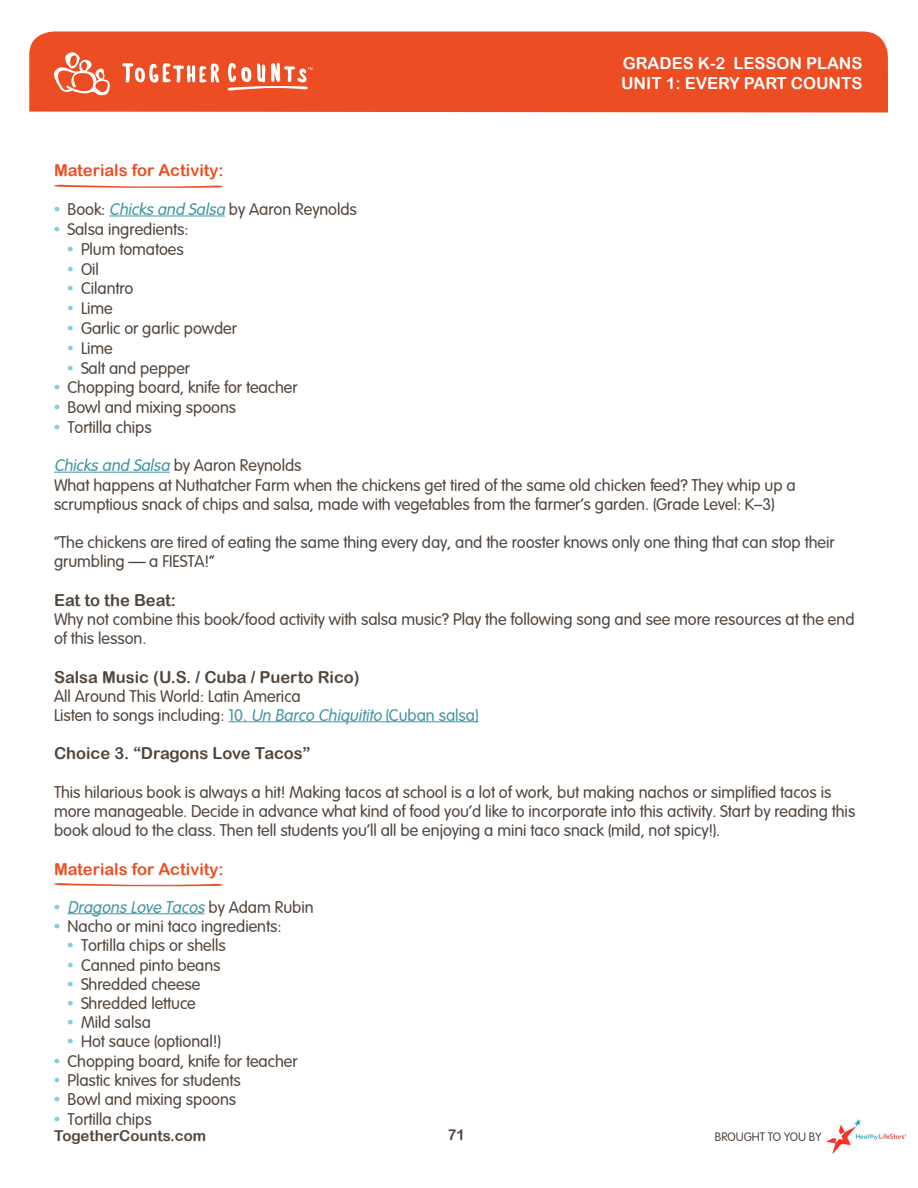
<style>
.page{position:relative;width:918px;height:1188px;background:#fff}
.page>*{position:absolute;margin:0;border:0;box-sizing:border-box;transform-origin:0 0}
.Body{font:16.5px/19.2px "Arial Rounded";color:#52453c}
.Body-2{font:16.5px "Arial Rounded MT Bold";color:#52453c}
.t1{font:16.5px "Arial Rounded MT Bold";color:#ec4e24}
.t2{font:16.5px/19.8px "Arial Rounded MT Bold";color:#fff}
.t3{font:italic 16.5px "Arial Rounded";color:#4196a4}
.t4{font:15px "Arial Rounded MT Bold";color:#52453c}
.t5{font:12px "Arial Rounded";color:#52453c}
.s1{font-family:"Arial Rounded MT Bold";color:#7ed0e0}
.s2{font-style:italic;color:#4196a4}
.s3{color:#4196a4}
.s4{font-family:"Arial Rounded MT Bold";font-style:normal;color:#7ed0e0}
.s5{font-style:normal;color:#52453c}
</style>
<div class="page">
<div style="left:29px;top:31px;width:859px;height:81px;background:#ec4d23"></div>
<svg style="left:53px;top:52px;width:57px;height:44px"></svg>
<svg style="left:122px;top:63px;width:97px;height:20px"></svg>
<svg style="left:227px;top:63px;width:85px;height:28px"></svg>
<hr style="left:109px;top:216px;width:116px;height:1px;background:#4196a4">
<hr style="left:54px;top:472px;width:116px;height:1px;background:#4196a4">
<hr style="left:228px;top:722px;width:250px;height:1px;background:#4196a4">
<hr style="left:68px;top:914px;width:137px;height:1px;background:#4196a4">
<svg style="left:54px;top:185px;width:169px;height:3px"></svg>
<svg style="left:54px;top:883px;width:169px;height:4px"></svg>
<img style="left:826px;top:1119px;width:81px;height:36px">
<p class="t2" style="left:621px;top:53px;width:243px">GRADES K-2 LESSON PLANS<br>UNIT 1: EVERY PART COUNTS</p>
<p class="t1" style="left:54px;top:161px;width:171px">Materials for Activity:</p>
<p class="Body" style="left:54px;top:198px;width:304px"><span class="s1">•</span> Book: <span class="s2">Chicks and Salsa</span>by Aaron Reynolds</p>
<p class="Body" style="left:54px;top:218px;width:136px"><span class="s1">•</span> Salsa ingredients:</p>
<p class="Body" style="left:68px;top:238px;width:118px"><span class="s1">•</span> Plum tomatoes</p>
<p class="Body" style="left:68px;top:258px;width:33px"><span class="s1">•</span> Oil</p>
<p class="Body" style="left:68px;top:278px;width:67px"><span class="s1">•</span> Cilantro</p>
<p class="Body" style="left:68px;top:297px;width:47px"><span class="s1">•</span> Lime</p>
<p class="Body" style="left:68px;top:317px;width:171px"><span class="s1">•</span> Garlic or garlic powder</p>
<p class="Body" style="left:68px;top:337px;width:47px"><span class="s1">•</span> Lime</p>
<p class="Body" style="left:68px;top:357px;width:124px"><span class="s1">•</span> Salt and pepper</p>
<p class="Body" style="left:54px;top:377px;width:245px"><span class="s1">•</span> Chopping board, knife for teacher</p>
<p class="Body" style="left:54px;top:396px;width:184px"><span class="s1">•</span> Bowl and mixing spoons</p>
<p class="Body" style="left:54px;top:416px;width:99px"><span class="s1">•</span> Tortilla chips</p>
<p class="Body" style="left:54px;top:455px;width:249px"><span class="s2">Chicks and Salsa</span>by Aaron Reynolds</p>
<p class="Body" style="left:54px;top:474px;width:743px">What happens at Nuthatcher Farm when the chickens get tired of the same old chicken feed? They whip up a scrumptious snack of chips and salsa, made with vegetables from the farmer’s garden. (Grade Level: K–3)</p>
<p class="Body" style="left:54px;top:531px;width:782px">“The chickens are tired of eating the same thing every day, and the rooster knows only one thing that can stop their grumbling — a FIESTA!”</p>
<p class="Body-2" style="left:54px;top:590px;width:124px">Eat to the Beat:</p>
<p class="Body" style="left:54px;top:608px;width:802px">Why not combine this book/food activity with salsa music? Play the following song and see more resources at the end of this lesson.</p>
<p class="Body-2" style="left:54px;top:667px;width:307px">Salsa Music (U.S. / Cuba / Puerto Rico)</p>
<p class="Body" style="left:54px;top:685px;width:248px">All Around This World: Latin America</p>
<p class="Body" style="left:54px;top:704px;width:426px">Listen to songs including: <span class="s3">10.</span> <span class="s2">Un Barco Chiquitito</span> <span class="s3">(Cuban salsa)</span></p>
<p class="Body-2" style="left:54px;top:744px;width:258px">Choice 3. “Dragons Love Tacos”</p>
<p class="Body" style="left:54px;top:781px;width:803px">This hilarious book is always a hit! Making tacos at school is a lot of work, but making nachos or simplified tacos is more manageable. Decide in advance what kind of food you’d like to incorporate into this activity. Start by reading this book aloud to the class. Then tell students you’ll all be enjoying a mini taco snack (mild, not spicy!).</p>
<p class="t1" style="left:54px;top:859px;width:171px">Materials for Activity:</p>
<p class="t3" style="left:54px;top:895px;width:261px"><span class="s4">•</span> Dragons Love Tacos <span class="s5">b y A d a m R u b i n</span></p>
<p class="Body" style="left:54px;top:915px;width:229px"><span class="s1">•</span> Nacho or mini taco ingredients:</p>
<p class="Body" style="left:68px;top:935px;width:160px"><span class="s1">•</span> Tortilla chips or shells</p>
<p class="Body" style="left:68px;top:954px;width:155px"><span class="s1">•</span> Canned pinto beans</p>
<p class="Body" style="left:68px;top:973px;width:135px"><span class="s1">•</span> Shredded cheese</p>
<p class="Body" style="left:68px;top:992px;width:130px"><span class="s1">•</span> Shredded lettuce</p>
<p class="Body" style="left:68px;top:1011px;width:85px"><span class="s1">•</span> Mild salsa</p>
<p class="Body" style="left:68px;top:1031px;width:155px"><span class="s1">•</span> Hot sauce (optional!)</p>
<p class="Body" style="left:54px;top:1050px;width:245px"><span class="s1">•</span> Chopping board, knife for teacher</p>
<p class="Body" style="left:54px;top:1069px;width:188px"><span class="s1">•</span> Plastic knives for students</p>
<p class="Body" style="left:54px;top:1088px;width:184px"><span class="s1">•</span> Bowl and mixing spoons</p>
<p class="Body" style="left:54px;top:1108px;width:99px"><span class="s1">•</span> Tortilla chips</p>
<p class="t4" style="left:54px;top:1127px;width:154px">TogetherCounts.com</p>
<p class="t4" style="left:447px;top:1126px;width:19px">71</p>
<p class="t5" style="left:715px;top:1128px;width:108px">BROUGHT TO YOU BY</p>
</div>
